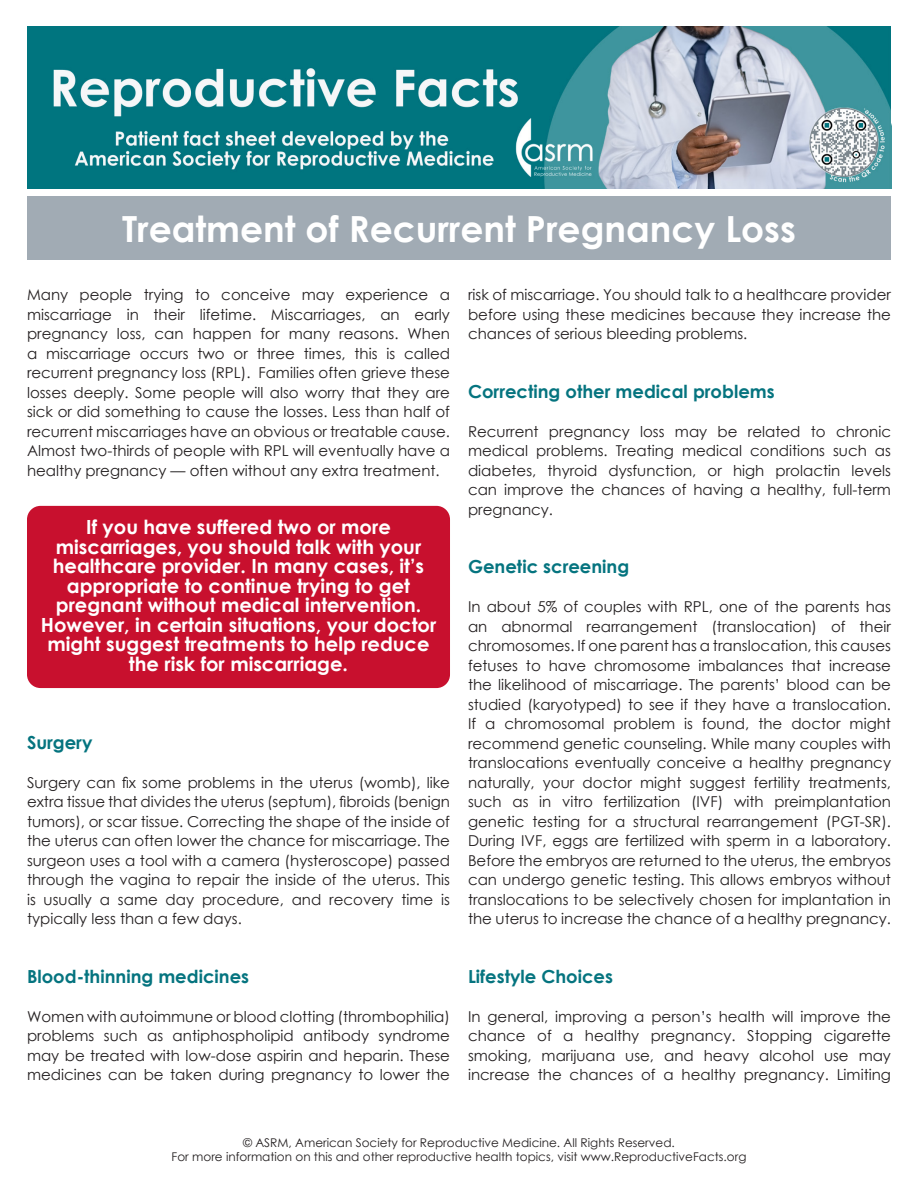
<style>
.page{position:relative;width:918px;height:1188px;background:#fff}
.page>*{position:absolute;margin:0;border:0;box-sizing:border-box;transform-origin:0 0}
.Main_Title{font:700 36px "Century Gothic";color:#fff}
.Red_Summary{font:700 19.5px/19.5px "Century Gothic";color:#fff;text-align:center}
.Subheading{font:700 18px "Century Gothic";color:#05747f}
.Main_Body{font:15px/19.5px "Century Gothic";color:#231f20;text-align:justify}
.t1{font:12px/14.4px "Century Gothic";color:#231f20;text-align:center}
</style>
<div class="page">
<div style="left:27px;top:196px;width:864px;height:63px;background:#a1abb4"></div>
<div style="left:27px;top:506px;width:423px;height:182px;background:#c8102e;border-radius:14px"></div>
<img style="left:27px;top:27px;width:864px;height:162px">
<p class="Main_Title" style="left:122px;top:201px;width:675px">Treatment of Recurrent Pregnancy Loss</p>
<p class="Main_Body" style="left:27px;top:285px;width:425px">Many people trying to conceive may experience a miscarriage in their lifetime. Miscarriages, an early pregnancy loss, can happen for many reasons. When a miscarriage occurs two or three times, this is called recurrent pregnancy loss (RPL). Families often grieve these losses deeply. Some people will also worry that they are sick or did something to cause the losses. Less than half of recurrent miscarriages have an obvious or treatable cause.<br>Almost two-thirds of people with RPL will eventually have a healthy pregnancy — often without any extra treatment.</p>
<p class="Main_Body" style="left:468px;top:285px;width:425px">risk of miscarriage. You should talk to a healthcare provider before using these medicines because they increase the chances of serious bleeding problems.</p>
<p class="Subheading" style="left:468px;top:377px;width:308px">Correcting other medical problems</p>
<p class="Main_Body" style="left:468px;top:421px;width:425px">Recurrent pregnancy loss may be related to chronic medical problems. Treating medical conditions such as diabetes, thyroid dysfunction, or high prolactin levels can improve the chances of having a healthy, full-term pregnancy.</p>
<p class="Red_Summary" style="left:41px;top:516px;width:397px">If you have suffered two or more miscarriages, you should talk with your healthcare provider. In many cases, it’s appropriate to continue trying to get pregnant without medical intervention.<br>However, in certain situations, your doctor might suggest treatments to help reduce the risk for miscarriage.</p>
<p class="Subheading" style="left:468px;top:553px;width:163px">Genetic screening</p>
<p class="Main_Body" style="left:468px;top:597px;width:425px">In about 5% of couples with RPL, one of the parents has an abnormal rearrangement (translocation) of their chromosomes. If one parent has a translocation, this causes fetuses to have chromosome imbalances that increase the likelihood of miscarriage. The parents’ blood can be studied (karyotyped) to see if they have a translocation.<br>If a chromosomal problem is found, the doctor might recommend genetic counseling. While many couples with translocations eventually conceive a healthy pregnancy naturally, your doctor might suggest fertility treatments, such as in vitro fertilization (IVF) with preimplantation genetic testing for a structural rearrangement (PGT-SR).<br>During IVF, eggs are fertilized with sperm in a laboratory.<br>Before the embryos are returned to the uterus, the embryos can undergo genetic testing. This allows embryos without translocations to be selectively chosen for implantation in the uterus to increase the chance of a healthy pregnancy.</p>
<p class="Subheading" style="left:27px;top:728px;width:67px">Surgery</p>
<p class="Main_Body" style="left:27px;top:772px;width:425px">Surgery can fix some problems in the uterus (womb), like extra tissue that divides the uterus (septum), fibroids (benign tumors), or scar tissue. Correcting the shape of the inside of the uterus can often lower the chance for miscarriage. The surgeon uses a tool with a camera (hysteroscope) passed through the vagina to repair the inside of the uterus. This is usually a same day procedure, and recovery time is typically less than a few days.</p>
<p class="Subheading" style="left:27px;top:962px;width:224px">Blood-thinning medicines</p>
<p class="Main_Body" style="left:27px;top:1006px;width:425px">Women with autoimmune or blood clotting (thrombophilia) problems such as antiphospholipid antibody syndrome may be treated with low-dose aspirin and heparin. These medicines can be taken during pregnancy to lower the</p>
<p class="Subheading" style="left:468px;top:962px;width:147px">Lifestyle Choices</p>
<p class="Main_Body" style="left:468px;top:1006px;width:425px">In general, improving a person’s health will improve the chance of a healthy pregnancy. Stopping cigarette smoking, marijuana use, and heavy alcohol use may increase the chances of a healthy pregnancy. Limiting</p>
<p class="t1" style="left:172px;top:1135px;width:576px">© ASRM, American Society for Reproductive Medicine. All Rights Reserved.<br>For more information on this and other reproductive health topics, visit www.ReproductiveFacts.org</p>
</div>
